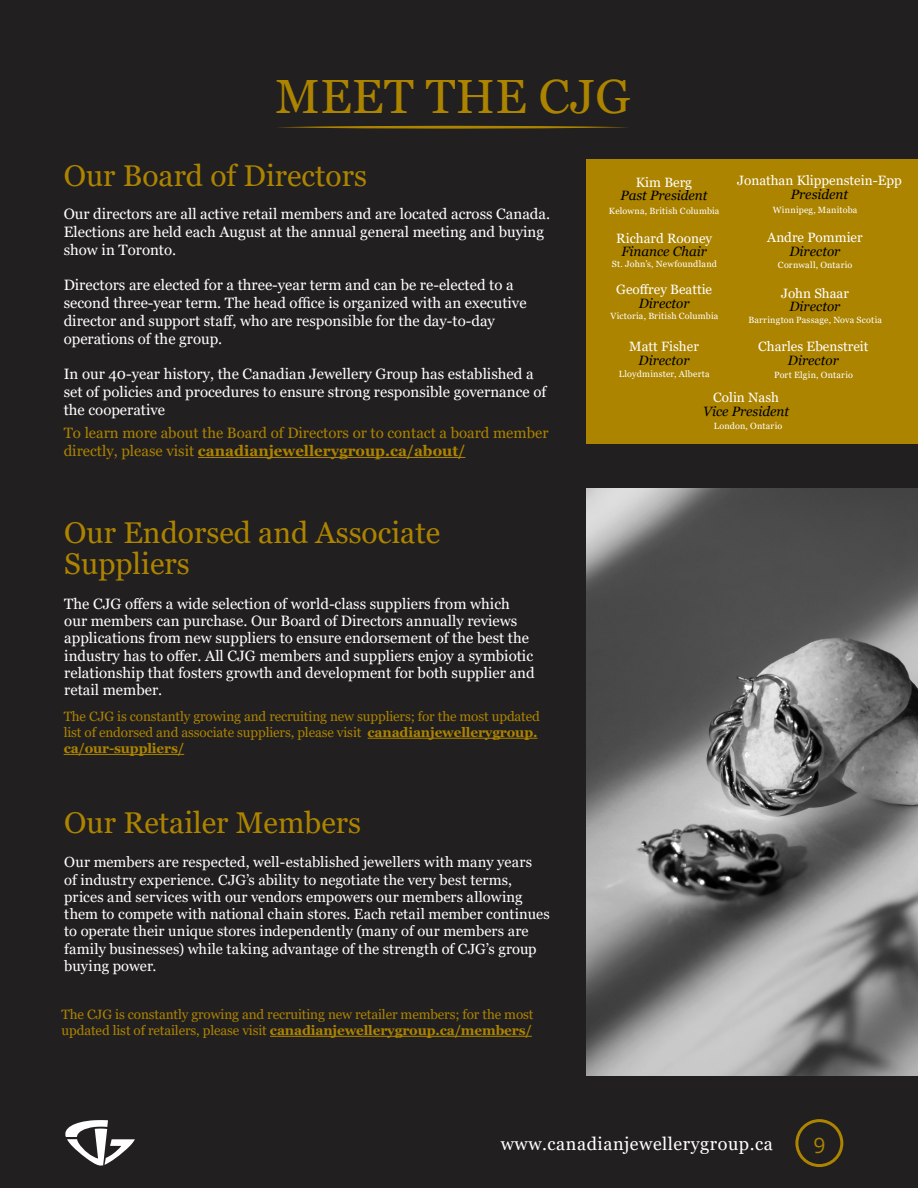
<style>
.page{position:relative;width:918px;height:1188px;background:#221f20}
.page>*{position:absolute;margin:0;border:0;box-sizing:border-box;transform-origin:0 0}
.t1{font:48px "Georgia";letter-spacing:.01em;color:#ac8400}
.t2{font:30px/31.5px "Georgia";color:#ac8400}
.t3{font:21px "Open Sans";color:#ac8400}
.t4{font:18px "Georgia";letter-spacing:.03em;color:#fff}
.t5{font:15px/18px "Georgia";color:#fff}
.t6{font:15px/18px "Georgia";color:#ac8400}
.t7{font:14.7px/17.2px "Georgia";letter-spacing:.005em;color:#fff}
.t8{font:13.5px/16.2px "Georgia";letter-spacing:-.01em;color:#ac8400}
.t9{font:13.5px "Georgia";color:#fff}
.t10{font:italic 13.5px "Georgia";color:#000}
.t11{font:9px "Georgia";letter-spacing:.02em;color:#fff}
.s1{font-weight:700}
</style>
<div class="page">
<div style="left:795px;top:1119px;width:48px;height:48px;border:3px solid #ac8400;border-radius:50%"></div>
<hr style="left:198px;top:457px;width:267px;height:1px;background:#ac8400">
<hr style="left:368px;top:738px;width:170px;height:1px;background:#ac8400">
<hr style="left:64px;top:754px;width:120px;height:1px;background:#ac8400">
<hr style="left:270px;top:1036px;width:262px;height:1px;background:#ac8400">
<svg style="left:278px;top:126px;width:350px;height:3px"></svg>
<img style="left:586px;top:489px;width:332px;height:587px">
<div style="left:586px;top:159px;width:332px;height:285px;background:#ac8400"></div>
<svg style="left:65px;top:1120px;width:70px;height:46px"></svg>
<h1 class="t1" style="left:275px;top:67px;width:356px">MEET THE CJG</h1>
<h2 class="t2" style="left:64px;top:161px;width:305px">Our Board of Directors</h2>
<p class="t9" style="left:636px;top:174px;width:58px">Kim Berg</p>
<p class="t10" style="left:620px;top:187px;width:89px">Past President</p>
<p class="t9" style="left:737px;top:173px;width:166px">Jonathan Klippenstein-Epp</p>
<p class="t10" style="left:791px;top:186px;width:59px">President</p>
<p class="t5" style="left:64px;top:205px;width:488px">Our directors are all active retail members and are located across Canada.<br>Elections are held each August at the annual general meeting and buying show in Toronto.</p>
<p class="t5" style="left:64px;top:276px;width:465px">Directors are elected for a three-year term and can be re-elected to a second three-year term. The head office is organized with an executive director and support staff, who are responsible for the day-to-day operations of the group.</p>
<p class="t5" style="left:64px;top:365px;width:484px">In our 40-year history, the Canadian Jewellery Group has established a set of policies and procedures to ensure strong responsible governance of the cooperative</p>
<p class="t6" style="left:64px;top:424px;width:486px">To learn more about the Board of Directors or to contact a board member directly, please visit <span class="s1">canadianjewellerygroup.ca/about/</span></p>
<h2 class="t2" style="left:64px;top:517px;width:377px">Our Endorsed and Associate<br>Suppliers</h2>
<p class="t5" style="left:64px;top:595px;width:472px;line-height:17.2px">The CJG offers a wide selection of world-class suppliers from which our members can purchase. Our Board of Directors annually reviews applications from new suppliers to ensure endorsement of the best the industry has to offer. All CJG members and suppliers enjoy a symbiotic relationship that fosters growth and development for both supplier and retail member.</p>
<p class="t8" style="left:64px;top:708px;width:478px">The CJG is constantly growing and recruiting new suppliers; for the most updated list of endorsed and associate suppliers, please visit <span class="s1">canadianjewellerygroup. ca/our-suppliers/</span></p>
<h2 class="t2" style="left:64px;top:807px;width:298px">Our Retailer Members</h2>
<p class="t7" style="left:64px;top:854px;width:487px">Our members are respected, well-established jewellers with many years<br>of industry experience. CJG’s ability to negotiate the very best terms, prices and services with our vendors empowers our members allowing them to compete with national chain stores. Each retail member continues to operate their unique stores independently (many of our members are family businesses) while taking advantage of the strength of CJG’s group buying power.</p>
<p class="t8" style="left:62px;top:1006px;width:473px">The CJG is constantly growing and recruiting new retailer members; for the most updated list of retailers, please visit <span class="s1">canadianjewellerygroup.ca/members/</span></p>
<p class="t11" style="left:609px;top:205px;width:112px">Kelowna, British Columbia</p>
<p class="t9" style="left:616px;top:230px;width:97px">Richard Rooney</p>
<p class="t10" style="left:621px;top:243px;width:87px">Finance Chair</p>
<p class="t11" style="left:773px;top:204px;width:86px">Winnipeg, Manitoba</p>
<p class="t9" style="left:767px;top:229px;width:97px">Andre Pommier</p>
<p class="t10" style="left:789px;top:243px;width:53px">Director</p>
<p class="t11" style="left:612px;top:259px;width:107px">St. John’s, Newfoundland</p>
<p class="t11" style="left:778px;top:259px;width:76px">Cornwall, Ontario</p>
<p class="t9" style="left:616px;top:281px;width:97px">Geoffrey Beattie</p>
<p class="t10" style="left:639px;top:294px;width:53px">Director</p>
<p class="t9" style="left:629px;top:339px;width:71px">Matt Fisher</p>
<p class="t10" style="left:639px;top:352px;width:53px">Director</p>
<p class="t9" style="left:781px;top:285px;width:69px">John Shaar</p>
<p class="t10" style="left:790px;top:298px;width:53px">Director</p>
<p class="t11" style="left:611px;top:311px;width:109px">Victoria, British Columbia</p>
<p class="t11" style="left:748px;top:314px;width:135px">Barrington Passage, Nova Scotia</p>
<p class="t9" style="left:758px;top:339px;width:112px">Charles Ebenstreit</p>
<p class="t10" style="left:788px;top:352px;width:53px">Director</p>
<p class="t9" style="left:713px;top:389px;width:67px">Colin Nash</p>
<p class="t10" style="left:703px;top:402px;width:88px">Vice President</p>
<p class="t11" style="left:619px;top:368px;width:93px">Lloydminster, Alberta</p>
<p class="t11" style="left:774px;top:370px;width:80px">Port Elgin, Ontario</p>
<p class="t11" style="left:714px;top:420px;width:70px">London, Ontario</p>
<p class="t4" style="left:501px;top:1133px;width:274px">www.canadianjewellerygroup.ca</p>
<h3 class="t3" style="left:813px;top:1131px;width:14px">9</h3>
</div>
